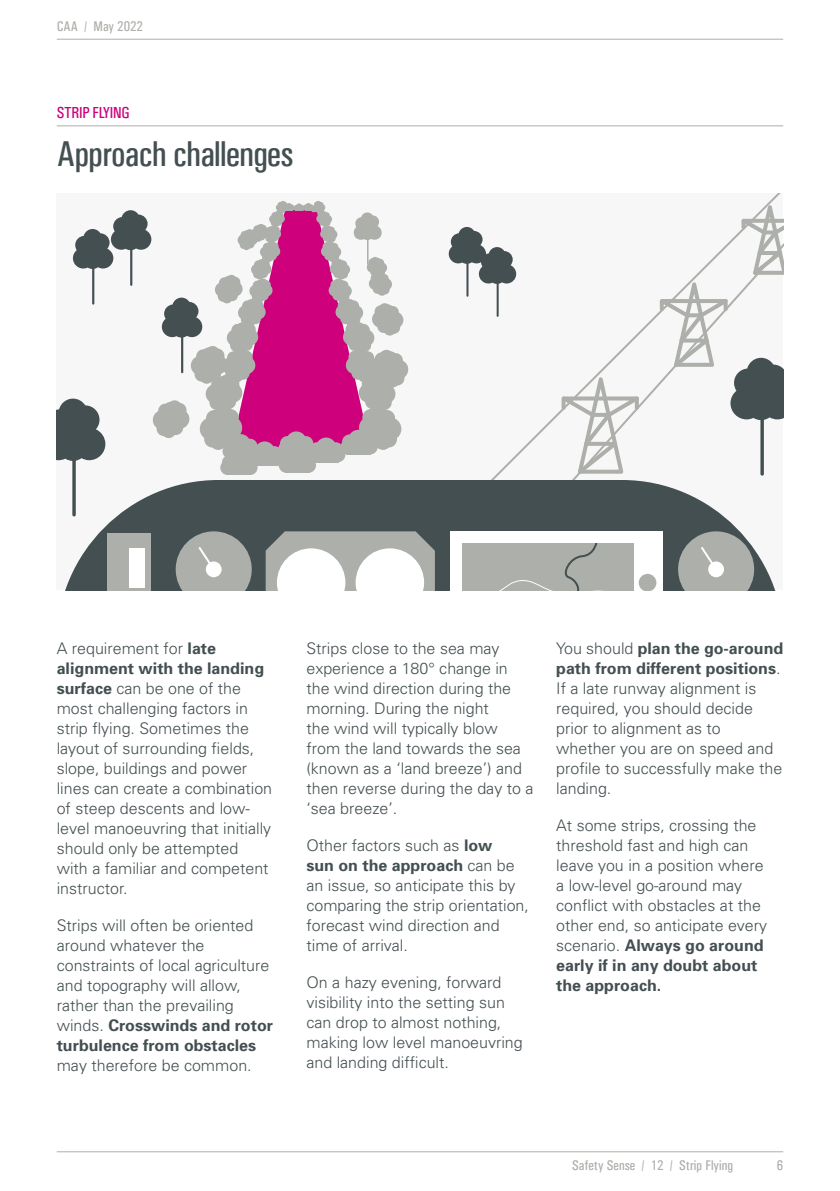
<style>
.page{position:relative;width:840px;height:1191px;background:#fff}
.page>*{position:absolute;margin:0;border:0;box-sizing:border-box;transform-origin:0 0}
.t1{font:36px "Univers Condensed";letter-spacing:-.02em;color:#444f51}
.t2{font:300 16px/20px "Univers";color:#444f51}
.t3{font:16px "Univers Condensed";letter-spacing:-.02em;color:#ce007c}
.t4{font:14px "Univers Condensed";color:#adafaa}
.s1{font-weight:700}
</style>
<div class="page">
<hr style="left:57px;top:125px;width:725px;height:1px;background:#adafaa">
<div style="left:57px;top:193px;width:725px;height:397px;background:#f7f7f8"></div>
<svg style="left:539px;top:211px;width:243px;height:269px"></svg>
<svg style="left:659px;top:282px;width:123px;height:193px"></svg>
<svg style="left:57px;top:398px;width:48px;height:82px"></svg>
<svg style="left:448px;top:227px;width:68px;height:90px"></svg>
<svg style="left:73px;top:210px;width:78px;height:95px"></svg>
<div style="left:222px;top:444px;width:15px;height:14px;background:#adafaa;border-radius:50%"></div>
<div style="left:245px;top:444px;width:14px;height:14px;background:#adafaa;border-radius:50%"></div>
<div style="left:230px;top:434px;width:20px;height:20px;background:#adafaa;border-radius:50%"></div>
<div style="left:226px;top:466px;width:25px;height:9px;background:#adafaa"></div>
<div style="left:220px;top:460px;width:15px;height:15px;background:#adafaa;border-radius:50%"></div>
<div style="left:243px;top:460px;width:14px;height:15px;background:#adafaa;border-radius:50%"></div>
<div style="left:222px;top:455px;width:14px;height:15px;background:#adafaa;border-radius:50%"></div>
<div style="left:228px;top:450px;width:20px;height:21px;background:#adafaa;border-radius:50%"></div>
<svg style="left:209px;top:433px;width:18px;height:17px"></svg>
<svg style="left:158px;top:403px;width:15px;height:15px"></svg>
<svg style="left:156px;top:421px;width:15px;height:15px"></svg>
<div style="left:152px;top:409px;width:21px;height:21px;background:#adafaa;border-radius:50%"></div>
<div style="left:374px;top:433px;width:17px;height:17px;background:#adafaa;border-radius:50%"></div>
<div style="left:377px;top:417px;width:24px;height:24px;background:#adafaa;border-radius:50%"></div>
<div style="left:388px;top:353px;width:15px;height:15px;background:#adafaa;border-radius:50%"></div>
<div style="left:389px;top:371px;width:15px;height:15px;background:#adafaa;border-radius:50%"></div>
<div style="left:387px;top:359px;width:21px;height:21px;background:#adafaa;border-radius:50%"></div>
<div style="left:386px;top:306px;width:13px;height:12px;background:#c6c7c4;border-radius:50%"></div>
<div style="left:385px;top:311px;width:18px;height:18px;background:#adafaa;border-radius:50%"></div>
<div style="left:252px;top:457px;width:25px;height:9px;background:#adafaa"></div>
<div style="left:246px;top:451px;width:15px;height:15px;background:#adafaa;border-radius:50%"></div>
<div style="left:269px;top:451px;width:15px;height:15px;background:#adafaa;border-radius:50%"></div>
<div style="left:267px;top:446px;width:14px;height:15px;background:#adafaa;border-radius:50%"></div>
<div style="left:254px;top:441px;width:21px;height:21px;background:#adafaa;border-radius:50%"></div>
<div style="left:314px;top:453px;width:24px;height:9px;background:#adafaa"></div>
<div style="left:308px;top:447px;width:14px;height:15px;background:#adafaa;border-radius:50%"></div>
<div style="left:330px;top:447px;width:15px;height:15px;background:#adafaa;border-radius:50%"></div>
<div style="left:316px;top:437px;width:20px;height:21px;background:#adafaa;border-radius:50%"></div>
<div style="left:346px;top:445px;width:25px;height:9px;background:#adafaa"></div>
<div style="left:340px;top:440px;width:15px;height:14px;background:#adafaa;border-radius:50%"></div>
<div style="left:363px;top:440px;width:14px;height:14px;background:#adafaa;border-radius:50%"></div>
<div style="left:278px;top:441px;width:15px;height:15px;background:#adafaa;border-radius:50%"></div>
<div style="left:301px;top:441px;width:14px;height:15px;background:#adafaa;border-radius:50%"></div>
<div style="left:286px;top:431px;width:20px;height:21px;background:#adafaa;border-radius:50%"></div>
<div style="left:284px;top:463px;width:25px;height:10px;background:#adafaa"></div>
<div style="left:278px;top:458px;width:15px;height:15px;background:#adafaa;border-radius:50%"></div>
<div style="left:301px;top:458px;width:15px;height:15px;background:#adafaa;border-radius:50%"></div>
<div style="left:299px;top:453px;width:14px;height:14px;background:#adafaa;border-radius:50%"></div>
<div style="left:280px;top:453px;width:15px;height:14px;background:#adafaa;border-radius:50%"></div>
<div style="left:286px;top:448px;width:21px;height:20px;background:#adafaa;border-radius:50%"></div>
<svg style="left:162px;top:201px;width:236px;height:247px"></svg>
<div style="left:296px;top:203px;width:6px;height:7px;background:#adafaa;border-radius:50%"></div>
<svg style="left:65px;top:480px;width:710px;height:110px;fill:#444f51"></svg>
<div style="left:449px;top:531px;width:213px;height:59px;background:#fff"></div>
<svg style="left:677px;top:531px;width:76px;height:59px;background:#a0a39f"></svg>
<div style="left:707px;top:561px;width:16px;height:16px;background:#fff;border-radius:50%"></div>
<svg style="left:176px;top:531px;width:75px;height:59px;background:#9ca09c"></svg>
<div style="left:206px;top:561px;width:15px;height:16px;background:#fff;border-radius:50%"></div>
<svg style="left:265px;top:531px;width:169px;height:59px"></svg>
<svg style="left:638px;top:574px;width:18px;height:16px"></svg>
<div style="left:107px;top:533px;width:44px;height:57px;background:#adafaa"></div>
<div style="left:129px;top:548px;width:16px;height:39px;background:#fff"></div>
<div style="left:462px;top:543px;width:170px;height:47px;background:#adafaa"></div>
<hr style="left:57px;top:1151px;width:725px;height:1px;background:#adafaa">
<hr style="left:57px;top:39px;width:725px;height:1px;background:#adafaa">
<p class="t4" style="left:57px;top:18px;width:88px">CAA / May 2022</p>
<p class="t3" style="left:57px;top:103px;width:74px">STRIP FLYING</p>
<h1 class="t1" style="left:57px;top:133px;width:238px">Approach challenges</h1>
<p class="t2" style="left:57px;top:638px;width:217px">A requirement for <span class="s1">late alignment with the landing surface</span> can be one of the most challenging factors in strip flying. Sometimes the layout of surrounding fields, slope, buildings and power lines can create a combination of steep descents and low&shy;level manoeuvring that initially should only be attempted with a familiar and competent instructor.</p>
<p class="t2" style="left:57px;top:915px;width:218px">Strips will often be oriented around whatever the constraints of local agriculture and topography will allow, rather than the prevailing winds. <span class="s1">Crosswinds and rotor turbulence from obstacles</span></p>
<p class="t2" style="left:57px;top:1055px;width:196px">may therefore be common.</p>
<p class="t2" style="left:306px;top:638px;width:228px">Strips close to the sea may experience a 180° change in the wind direction during the morning. During the night<br>the wind will typically blow from the land towards the sea (known as a ‘land breeze’) and then reverse during the day to a ‘sea breeze’.</p>
<p class="t2" style="left:306px;top:835px;width:224px">Other factors such as <span class="s1">low<br>sun on the approach</span> can be an issue, so anticipate this by comparing the strip orientation, forecast wind direction and time of arrival.</p>
<p class="t2" style="left:306px;top:972px;width:218px">On a hazy evening, forward visibility into the setting sun can drop to almost nothing, making low level manoeuvring and landing difficult.</p>
<p class="t2" style="left:556px;top:638px;width:228px">You should <span class="s1">plan the go-around path from different positions</span>.<br>If a late runway alignment is required, you should decide prior to alignment as to whether you are on speed and profile to successfully make the landing.</p>
<p class="t2" style="left:556px;top:815px;width:212px">At some strips, crossing the threshold fast and high can leave you in a position where a low-level go-around may conflict with obstacles at the other end, so anticipate every scenario. <span class="s1">Always go around early if in any doubt about the approach.</span></p>
<p class="t4" style="left:571px;top:1157px;width:163px">Safety Sense / 12 / Strip Flying</p>
<p class="t4" style="left:776px;top:1157px;width:8px">6</p>
</div>
